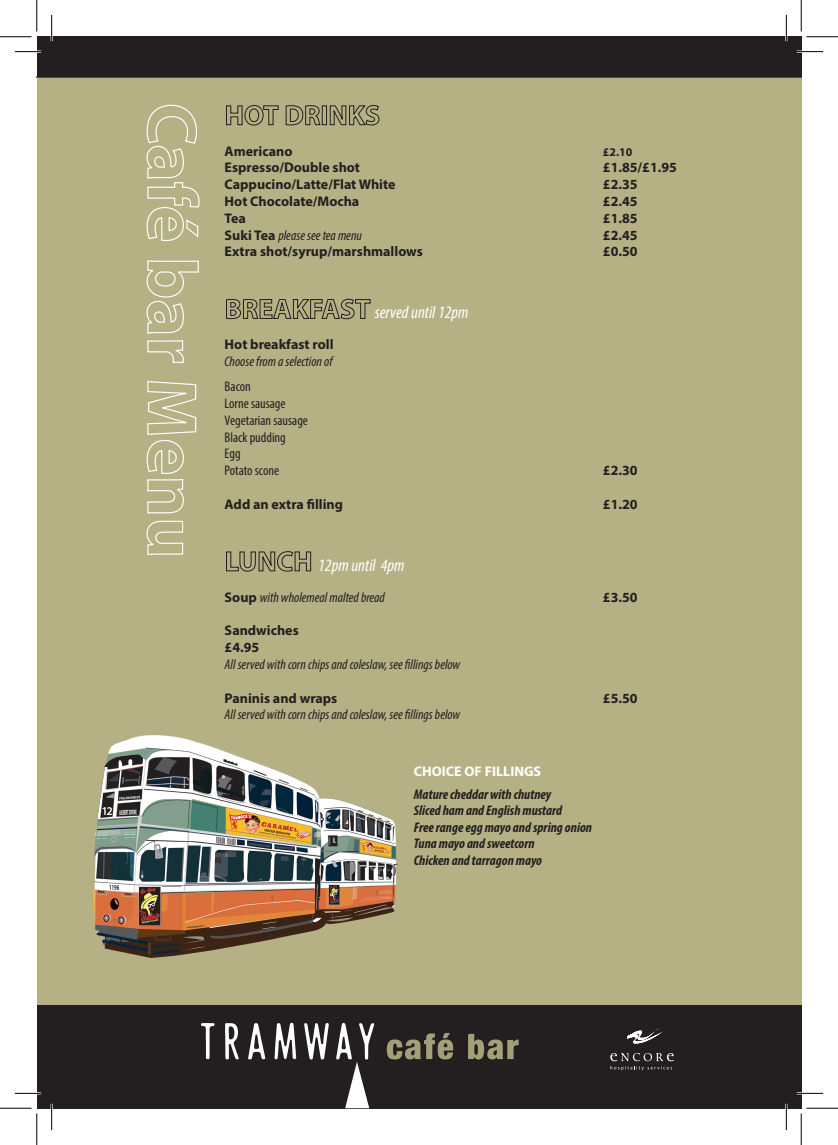
<style>
.page{position:relative;width:838px;height:1145px;background:#fff}
.page>*{position:absolute;margin:0;border:0;box-sizing:border-box;transform-origin:0 0}
.t1{font:italic condensed 17.5px "Myriad Pro";color:#fff}
.t2{font:700 14px/16.8px "Myriad Pro";color:#231f20}
.t3{font:italic condensed 14px "Myriad Pro";color:#231f20}
.t4{font:italic 700 condensed 14px/16.6px "Myriad Pro";color:#231f20}
.t5{font:condensed 14px "Myriad Pro";color:#231f20}
.t6{font:700 14px "Myriad Pro";color:#fff}
.t7{font:700 11.9px "Myriad Pro";color:#231f20}
.s1{font-weight:700;font-style:normal;font-stretch:normal}
</style>
<div class="page">
<div style="left:37px;top:41px;width:764px;height:1052px;background:#b5b185"></div>
<svg style="left:226px;top:105px;width:53px;height:21px"></svg>
<svg style="left:285px;top:105px;width:36px;height:21px"></svg>
<div style="left:322px;top:105px;width:5px;height:20px;border:1px solid #231f20"></div>
<svg style="left:329px;top:105px;width:51px;height:21px"></svg>
<svg style="left:226px;top:298px;width:145px;height:22px"></svg>
<svg style="left:226px;top:551px;width:85px;height:21px"></svg>
<div style="left:37px;top:1005px;width:764px;height:103px;background:#231f20"></div>
<svg style="left:304px;top:1023px;width:25px;height:37px"></svg>
<svg style="left:274px;top:1023px;width:22px;height:36px"></svg>
<svg style="left:201px;top:1023px;width:13px;height:36px"></svg>
<svg style="left:225px;top:1023px;width:14px;height:36px"></svg>
<svg style="left:248px;top:1023px;width:17px;height:36px"></svg>
<svg style="left:386px;top:1033px;width:132px;height:27px"></svg>
<svg style="left:336px;top:1023px;width:38px;height:85px"></svg>
<svg style="left:146px;top:104px;width:54px;height:137px"></svg>
<svg style="left:146px;top:260px;width:53px;height:74px"></svg>
<svg style="left:147px;top:340px;width:37px;height:23px"></svg>
<svg style="left:146px;top:381px;width:51px;height:133px"></svg>
<svg style="left:146px;top:520px;width:38px;height:35px"></svg>
<svg style="left:627px;top:1028px;width:36px;height:15px"></svg>
<svg style="left:610px;top:1053px;width:63px;height:18px"></svg>
<img style="left:93px;top:736px;width:304px;height:222px">
<hr style="left:15px;top:1092px;width:26px;height:2px;background:#fff">
<hr style="left:796px;top:1092px;width:27px;height:2px;background:#fff">
<hr style="left:51px;top:1104px;width:2px;height:26px;background:#fff">
<hr style="left:785px;top:1104px;width:2px;height:26px;background:#fff">
<svg style="left:15px;top:1093px;width:26px;height:1px"></svg>
<svg style="left:796px;top:1093px;width:27px;height:1px"></svg>
<svg style="left:51px;top:1104px;width:1px;height:26px"></svg>
<svg style="left:15px;top:15px;width:808px;height:63px"></svg>
<svg style="left:786px;top:1104px;width:1px;height:26px"></svg>
<hr style="left:0;top:36px;width:32px;height:2px;background:#fff">
<hr style="left:806px;top:36px;width:31px;height:2px;background:#fff">
<hr style="left:36px;top:0;width:2px;height:31px;background:#fff">
<hr style="left:800px;top:0;width:2px;height:31px;background:#fff">
<hr style="left:0;top:36px;width:32px;height:1px;background:#000">
<hr style="left:806px;top:36px;width:31px;height:1px;background:#000">
<hr style="left:0;top:1108px;width:32px;height:1px;background:#000">
<hr style="left:806px;top:1108px;width:31px;height:1px;background:#000">
<hr style="left:36px;top:0;width:1px;height:31px;background:#000">
<hr style="left:36px;top:1113px;width:1px;height:32px;background:#000">
<hr style="left:800px;top:0;width:1px;height:31px;background:#000">
<hr style="left:800px;top:1113px;width:1px;height:32px;background:#000">
<p class="t2" style="left:225px;top:142px;width:69px">Americano</p>
<p class="t7" style="left:603px;top:144px;width:31px">£2.10</p>
<p class="t2" style="left:225px;top:159px;width:137px">Espresso/Double shot</p>
<p class="t2" style="left:603px;top:159px;width:76px">£1.85/£1.95</p>
<p class="t2" style="left:225px;top:176px;width:172px">Cappucino/Latte/Flat White</p>
<p class="t2" style="left:603px;top:176px;width:36px">£2.35</p>
<p class="t2" style="left:225px;top:193px;width:136px">Hot Chocolate/Mocha</p>
<p class="t2" style="left:603px;top:193px;width:36px">£2.45</p>
<p class="t2" style="left:225px;top:209px;width:23px">Tea</p>
<p class="t2" style="left:603px;top:209px;width:36px">£1.85</p>
<p class="t3" style="left:225px;top:227px;width:139px"><span class="s1">Suki Tea</span> please see tea menu</p>
<p class="t2" style="left:603px;top:226px;width:36px">£2.45</p>
<p class="t2" style="left:225px;top:243px;width:200px">Extra shot/syrup/marshmallows</p>
<p class="t2" style="left:603px;top:243px;width:36px">£0.50</p>
<p class="t1" style="left:375px;top:302px;width:95px">served until 12pm</p>
<p class="t2" style="left:225px;top:336px;width:110px">Hot breakfast roll</p>
<p class="t3" style="left:225px;top:353px;width:109px">Choose from a selection of</p>
<p class="t5" style="left:225px;top:378px;width:28px">Bacon</p>
<p class="t5" style="left:225px;top:395px;width:62px">Lorne sausage</p>
<p class="t5" style="left:225px;top:412px;width:85px">Vegetarian sausage</p>
<p class="t5" style="left:225px;top:429px;width:63px">Black pudding</p>
<p class="t5" style="left:225px;top:445px;width:17px">Egg</p>
<p class="t5" style="left:225px;top:462px;width:56px">Potato scone</p>
<p class="t2" style="left:603px;top:462px;width:36px">£2.30</p>
<p class="t2" style="left:225px;top:495px;width:120px">Add an extra filling</p>
<p class="t2" style="left:603px;top:495px;width:36px">£1.20</p>
<p class="t1" style="left:318px;top:554px;width:88px">12pm until 4pm</p>
<p class="t3" style="left:225px;top:589px;width:162px"><span class="s1">Soup</span> with wholemeal malted bread</p>
<p class="t2" style="left:603px;top:588px;width:36px">£3.50</p>
<p class="t2" style="left:225px;top:622px;width:76px">Sandwiches £4.95</p>
<p class="t3" style="left:225px;top:656px;width:237px">All served with corn chips and coleslaw, see fillings below</p>
<p class="t2" style="left:225px;top:689px;width:114px">Paninis and wraps</p>
<p class="t2" style="left:603px;top:689px;width:36px">£5.50</p>
<p class="t3" style="left:225px;top:706px;width:237px">All served with corn chips and coleslaw, see fillings below</p>
<p class="t6" style="left:414px;top:762px;width:129px">CHOICE OF FILLINGS</p>
<p class="t4" style="left:414px;top:785px;width:180px">Mature cheddar with chutney<br>Sliced ham and English mustard<br>Free range egg mayo and spring onion<br>Tuna mayo and sweetcorn<br>Chicken and tarragon mayo</p>
</div>
